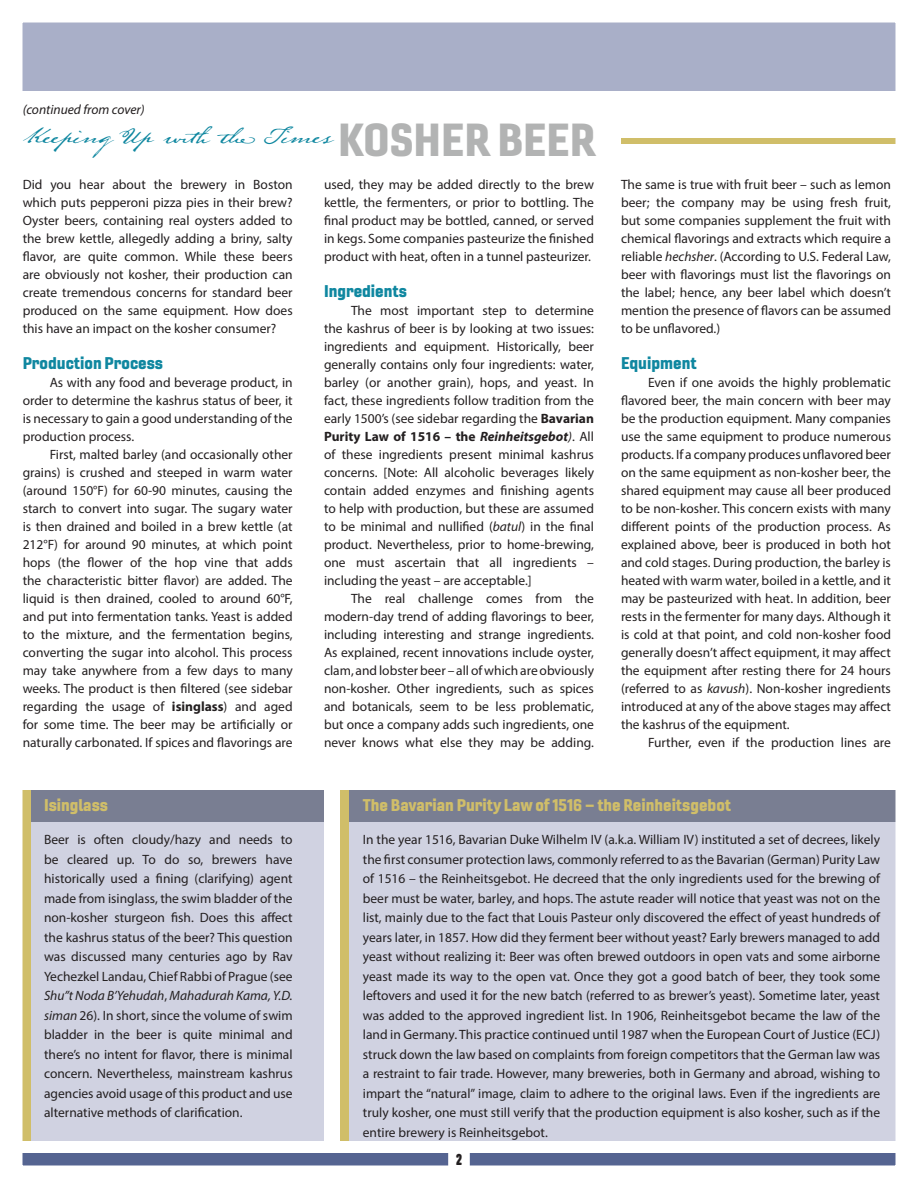
<style>
.page{position:relative;width:918px;height:1188px;background:#fff}
.page>*{position:absolute;margin:0;border:0;box-sizing:border-box;transform-origin:0 0}
.Normal__Web__wrd_1{font:45px "Gineso Nor Bla";color:#b2b3b3}
.t1{font:21px "Lamar Pen";color:#0f87a0}
.t2{font:16.5px "Gineso Nor Bla";color:#d0be69}
.Normal_wrd_17{font:16.5px "Gineso Nor Bla";color:#0f87a0}
.Normal_wrd_17-2{font:13.5px/18px "Myriad Pro";color:#231f20;text-align:justify}
.Normal_wrd_1{font:italic 13.5px "Myriad Pro";color:#231f20}
.Normal_wrd_14{font:800 13.5px "Aptly";color:#231f20}
.s1{font-weight:700}
.s2{font-weight:700;font-style:italic}
.s3{font-style:italic}
</style>
<div class="page">
<div style="left:0;top:10px;width:918px;height:81px;background:#a9afc8"></div>
<div style="left:0;top:1154px;width:918px;height:32px;background:#556491"></div>
<div style="left:621px;top:138px;width:297px;height:6px;background:#d0be69"></div>
<div style="left:23px;top:812px;width:301px;height:329px;background:#d0d2e1"></div>
<div style="left:23px;top:790px;width:301px;height:32px;background:#797e92"></div>
<div style="left:349px;top:822px;width:558px;height:319px;background:#d0d2e1"></div>
<div style="left:345px;top:791px;width:560px;height:31px;background:#797e92"></div>
<div style="left:23px;top:790px;width:8px;height:351px;background:#d0be69"></div>
<div style="left:341px;top:790px;width:8px;height:351px;background:#d0be69"></div>
<div style="left:0;top:0;width:918px;height:1188px;border:22px solid #fff"></div>
<div style="left:448px;top:1148px;width:22px;height:24px;background:#fff;border:2px solid #fff"></div>
<p class="Normal_wrd_1" style="left:23px;top:101px;width:124px">(continued from cover)</p>
<p class="Normal__Web__wrd_1" style="left:338px;top:110px;width:259px">KOSHER BEER</p>
<p class="t1" style="left:21px;top:123px;width:311px">Keeping Up with the Times</p>
<p class="Normal_wrd_17-2" style="left:23px;top:176px;width:272px">Did you hear about the brewery in Boston which puts pepperoni pizza pies in their brew?<br>Oyster beers, containing real oysters added to the brew kettle, allegedly adding a briny, salty flavor, are quite common. While these beers are obviously not kosher, their production can create tremendous concerns for standard beer produced on the same equipment. How does this have an impact on the kosher consumer?</p>
<p class="Normal_wrd_17" style="left:23px;top:353px;width:142px">Production Process</p>
<p class="Normal_wrd_17-2" style="left:23px;top:374px;width:271px;text-indent:27px">As with any food and beverage product, in order to determine the kashrus status of beer, it is necessary to gain a good understanding of the production process.</p>
<p class="Normal_wrd_17-2" style="left:23px;top:446px;width:272px;text-indent:27px">First, malted barley (and occasionally other grains) is crushed and steeped in warm water (around 150°F) for 60-90 minutes, causing the starch to convert into sugar. The sugary water is then drained and boiled in a brew kettle (at 212°F) for around 90 minutes, at which point hops (the flower of the hop vine that adds the characteristic bitter flavor) are added. The liquid is then drained, cooled to around 60°F, and put into fermentation tanks. Yeast is added to the mixture, and the fermentation begins, converting the sugar into alcohol. This process may take anywhere from a few days to many weeks. The product is then filtered (see sidebar regarding the usage of <span class="s1">isinglass</span>) and aged for some time. The beer may be artificially or naturally carbonated. If spices and flavorings are</p>
<p class="Normal_wrd_17-2" style="left:324px;top:176px;width:272px">used, they may be added directly to the brew kettle, the fermenters, or prior to bottling. The final product may be bottled, canned, or served in kegs. Some companies pasteurize the finished product with heat, often in a tunnel pasteurizer.</p>
<p class="Normal_wrd_17" style="left:324px;top:281px;width:84px">Ingredients</p>
<p class="Normal_wrd_17-2" style="left:324px;top:302px;width:272px;text-indent:27px">The most important step to determine the kashrus of beer is by looking at two issues: ingredients and equipment. Historically, beer generally contains only four ingredients: water, barley (or another grain), hops, and yeast. In fact, these ingredients follow tradition from the early 1500’s (see sidebar regarding the <span class="s1">Bavarian Purity Law of 1516 – the</span> <span class="s2">Reinheitsgebot</span><span class="s3">)</span>. All of these ingredients present minimal kashrus concerns. [Note: All alcoholic beverages likely contain added enzymes and finishing agents to help with production, but these are assumed to be minimal and nullified (<span class="s3">batul</span>) in the final product. Nevertheless, prior to home-brewing, one must ascertain that all ingredients – including the yeast – are acceptable.]</p>
<p class="Normal_wrd_17-2" style="left:324px;top:590px;width:272px;text-indent:27px">The real challenge comes from the modern-day trend of adding flavorings to beer, including interesting and strange ingredients.<br>As explained, recent innovations include oyster, clam, and lobster beer – all of which are obviously non-kosher. Other ingredients, such as spices and botanicals, seem to be less problematic, but once a company adds such ingredients, one never knows what else they may be adding.</p>
<p class="Normal_wrd_17-2" style="left:621px;top:176px;width:272px">The same is true with fruit beer – such as lemon beer; the company may be using fresh fruit, but some companies supplement the fruit with chemical flavorings and extracts which require a reliable <span class="s3">hechsher</span>. (According to U.S. Federal Law, beer with flavorings must list the flavorings on the label; hence, any beer label which doesn’t mention the presence of flavors can be assumed to be unflavored.)</p>
<p class="Normal_wrd_17" style="left:621px;top:353px;width:77px">Equipment</p>
<p class="Normal_wrd_17-2" style="left:621px;top:374px;width:272px;text-indent:27px">Even if one avoids the highly problematic flavored beer, the main concern with beer may be the production equipment. Many companies use the same equipment to produce numerous products. If a company produces unflavored beer on the same equipment as non-kosher beer, the shared equipment may cause all beer produced to be non-kosher. This concern exists with many different points of the production process. As explained above, beer is produced in both hot and cold stages. During production, the barley is heated with warm water, boiled in a kettle, and it may be pasteurized with heat. In addition, beer rests in the fermenter for many days. Although it is cold at that point, and cold non-kosher food generally doesn’t affect equipment, it may affect the equipment after resting there for 24 hours (referred to as <span class="s3">kavush</span>). Non-kosher ingredients introduced at any of the above stages may affect the kashrus of the equipment.</p>
<p class="Normal_wrd_17-2" style="left:648px;top:734px;width:244px">Further, even if the production lines are</p>
<p class="t2" style="left:44px;top:795px;width:66px">Isinglass</p>
<p class="Normal_wrd_17-2" style="left:44px;top:830px;width:250px;line-height:19.5px">Beer is often cloudy/hazy and needs to be cleared up. To do so, brewers have historically used a fining (clarifying) agent made from isinglass, the swim bladder of the non-kosher sturgeon fish. Does this affect the kashrus status of the beer? This question was discussed many centuries ago by Rav Yechezkel Landau, Chief Rabbi of Prague (see <span class="s3">Shu”t Noda B’Yehudah</span>, <span class="s3">Mahadurah Kama, Y.D. siman</span> 26). In short, since the volume of swim bladder in the beer is quite minimal and there’s no intent for flavor, there is minimal concern. Nevertheless, mainstream kashrus agencies avoid usage of this product and use alternative methods of clarification.</p>
<p class="t2" style="left:363px;top:795px;width:370px">The Bavarian Purity Law of 1516 – the Reinheitsgebot</p>
<p class="Normal_wrd_17-2" style="left:363px;top:830px;width:519px;line-height:19.5px">In the year 1516, Bavarian Duke Wilhelm IV (a.k.a. William IV) instituted a set of decrees, likely the first consumer protection laws, commonly referred to as the Bavarian (German) Purity Law of 1516 – the Reinheitsgebot. He decreed that the only ingredients used for the brewing of beer must be water, barley, and hops. The astute reader will notice that yeast was not on the list, mainly due to the fact that Louis Pasteur only discovered the effect of yeast hundreds of years later, in 1857. How did they ferment beer without yeast? Early brewers managed to add yeast without realizing it: Beer was often brewed outdoors in open vats and some airborne yeast made its way to the open vat. Once they got a good batch of beer, they took some leftovers and used it for the new batch (referred to as brewer’s yeast). Sometime later, yeast was added to the approved ingredient list. In 1906, Reinheitsgebot became the law of the land in Germany. This practice continued until 1987 when the European Court of Justice (ECJ) struck down the law based on complaints from foreign competitors that the German law was a restraint to fair trade. However, many breweries, both in Germany and abroad, wishing to impart the “natural” image, claim to adhere to the original laws. Even if the ingredients are truly kosher, one must still verify that the production equipment is also kosher, such as if the entire brewery is Reinheitsgebot.</p>
<p class="Normal_wrd_14" style="left:456px;top:1151px;width:7px">2</p>
</div>
